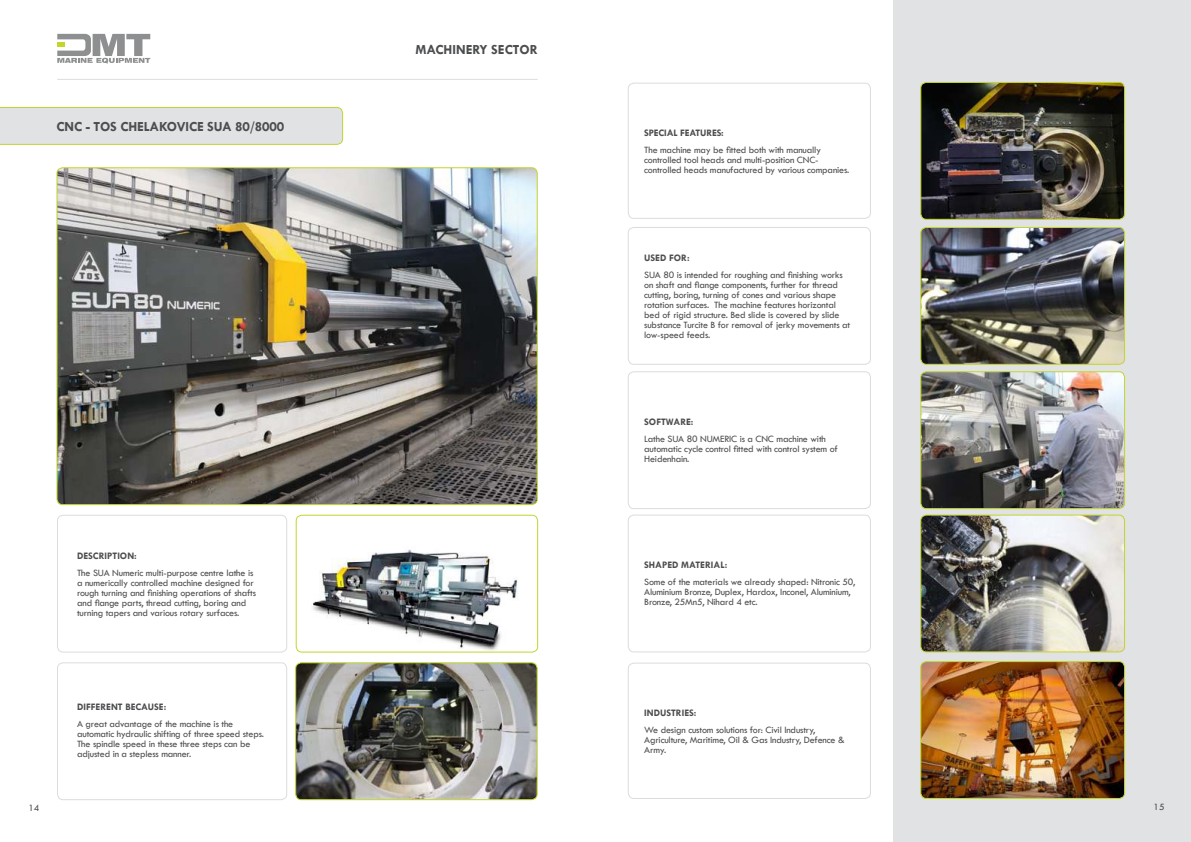
<style>
.page{position:relative;width:1191px;height:842px;background:#fff}
.page>*{position:absolute;margin:0;border:0;box-sizing:border-box;transform-origin:0 0}
.t1{font:700 14px "Tw Cen";letter-spacing:-.01em;color:#4c4d4f}
.t2{font:10px/10px "Tw Cen";letter-spacing:-.015em;color:#4c4d4f}
.t3{font:700 10px "Tw Cen";color:#4c4d4f}
</style>
<div class="page">
<svg style="left:57px;top:34px;width:93px;height:30px"></svg>
<hr style="left:57px;top:79px;width:480px;height:1px;background:#dbdcde">
<div style="left:893px;top:0;width:298px;height:842px;background:#e1e2e4"></div>
<svg style="left:0;top:107px;width:343px;height:38px;background:#dfe1d9"></svg>
<div style="left:628px;top:227px;width:243px;height:138px;border:1px solid #dbdcde;border-radius:6px"></div>
<img style="left:58px;top:169px;width:479px;height:335px">
<img style="left:312px;top:549px;width:206px;height:101px">
<div style="left:57px;top:515px;width:230px;height:138px;border:1px solid #dbdcde;border-radius:6px"></div>
<div style="left:57px;top:662px;width:230px;height:138px;border:1px solid #dbdcde;border-radius:6px"></div>
<img style="left:296px;top:663px;width:241px;height:137px">
<div style="left:295px;top:662px;width:242px;height:138px;border:1px solid #c3d52d;border-radius:6px"></div>
<div style="left:296px;top:515px;width:242px;height:138px;border:1px solid #c3d52d;border-radius:6px"></div>
<img style="left:922px;top:82px;width:202px;height:137px">
<div style="left:920px;top:82px;width:205px;height:138px;border:1px solid #c3d52d;border-radius:6px"></div>
<img style="left:922px;top:227px;width:202px;height:137px">
<div style="left:920px;top:227px;width:205px;height:138px;border:1px solid #c3d52d;border-radius:6px"></div>
<img style="left:921px;top:373px;width:203px;height:135px">
<div style="left:920px;top:371px;width:205px;height:138px;border:1px solid #c3d52d;border-radius:6px"></div>
<img style="left:922px;top:662px;width:202px;height:136px">
<div style="left:920px;top:661px;width:205px;height:138px;border:1px solid #c3d52d;border-radius:6px"></div>
<img style="left:921px;top:515px;width:203px;height:137px">
<div style="left:920px;top:515px;width:205px;height:137px;border:1px solid #c3d52d;border-radius:6px"></div>
<div style="left:628px;top:83px;width:243px;height:136px;border:1px solid #dbdcde;border-radius:6px"></div>
<div style="left:628px;top:371px;width:243px;height:138px;border:1px solid #dbdcde;border-radius:6px"></div>
<div style="left:628px;top:663px;width:243px;height:136px;border:1px solid #dbdcde;border-radius:6px"></div>
<div style="left:628px;top:515px;width:243px;height:137px;border:1px solid #dbdcde;border-radius:6px"></div>
<h1 class="t1" style="left:57px;top:120px;width:229px">CNC - TOS CHELAKOVICE SUA 80/8000</h1>
<p class="t3" style="left:77px;top:551px;width:61px">DESCRIPTION:</p>
<p class="t2" style="left:77px;top:567px;width:181px">The SUA Numeric multi-purpose centre lathe is a numerically controlled machine designed for rough turning and finishing operations of shafts and flange parts, thread cutting, boring and turning tapers and various rotary surfaces.</p>
<p class="t3" style="left:77px;top:702px;width:91px">DIFFERENT BECAUSE:</p>
<p class="t2" style="left:77px;top:718px;width:188px">A great advantage of the machine is the automatic hydraulic shifting of three speed steps.<br>The spindle speed in these three steps can be adjusted in a stepless manner.</p>
<h1 class="t1" style="left:415px;top:43px;width:124px">MACHINERY SECTOR</h1>
<p class="t3" style="left:644px;top:128px;width:81px">SPECIAL FEATURES:</p>
<p class="t2" style="left:644px;top:145px;width:207px">The machine may be fitted both with manually controlled tool heads and multi-position CNC&shy;controlled heads manufactured by various companies.</p>
<p class="t3" style="left:644px;top:253px;width:47px">USED FOR:</p>
<p class="t2" style="left:644px;top:270px;width:207px">SUA 80 is intended for roughing and finishing works on shaft and flange components, further for thread cutting, boring, turning of cones and various shape rotation surfaces. The machine features horizontal bed of rigid structure. Bed slide is covered by slide substance Turcite B for removal of jerky movements at low-speed feeds.</p>
<p class="t3" style="left:644px;top:418px;width:51px">SOFTWARE:</p>
<p class="t2" style="left:644px;top:434px;width:195px">Lathe SUA 80 NUMERIC is a CNC machine with automatic cycle control fitted with control system of<br>Heidenhain.</p>
<p class="t3" style="left:644px;top:561px;width:85px">SHAPED MATERIAL:</p>
<p class="t2" style="left:644px;top:578px;width:213px">Some of the materials we already shaped: Nitronic 50,<br>Aluminium Bronze, Duplex, Hardox, Inconel, Aluminium,<br>Bronze, 25Mn5, Nihard 4 etc.</p>
<p class="t3" style="left:644px;top:708px;width:54px">INDUSTRIES:</p>
<p class="t2" style="left:644px;top:724px;width:202px">We design custom solutions for: Civil Industry,<br>Agriculture, Maritime, Oil &amp; Gas Industry, Defence &amp;<br>Army.</p>
<p class="t2" style="left:28px;top:803px;width:13px">14</p>
<p class="t2" style="left:1153px;top:802px;width:13px">15</p>
</div>
